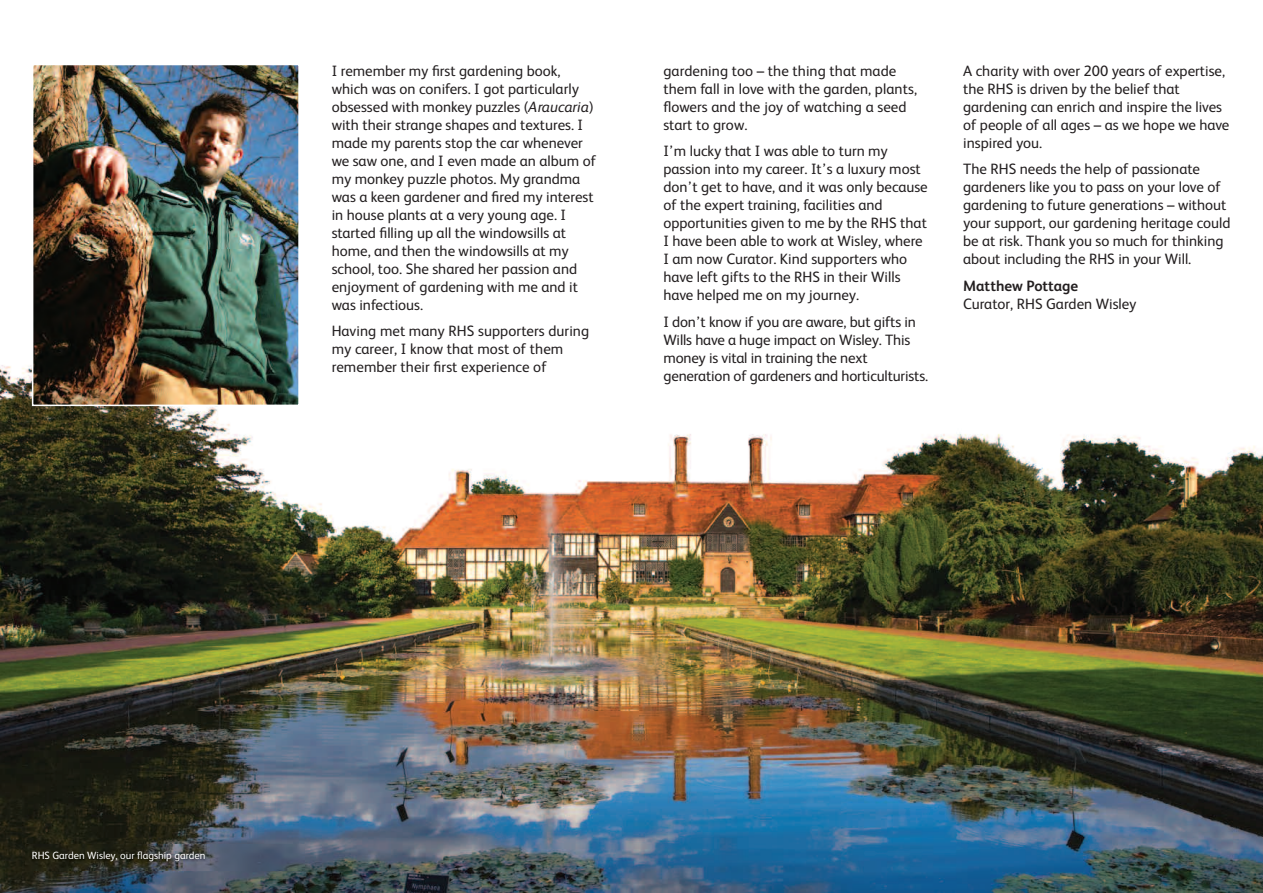
<style>
.page{position:relative;width:1263px;height:893px;background:#fff}
.page>*{position:absolute;margin:0;border:0;box-sizing:border-box;transform-origin:0 0}
.t1{font:15px/18px "FS Albert";color:#231f20}
.t2{font:700 15px "FS Albert";color:#231f20}
.t3{font:10.5px "FS Albert";color:#fff}
.s1{font-style:italic}
</style>
<div class="page">
<img style="left:0;top:365px;width:1263px;height:528px">
<img style="left:26px;top:844px;width:279px;height:26px">
<img style="left:35px;top:67px;width:262px;height:336px">
<div style="left:32px;top:64px;width:268px;height:342px;border:2px solid #fff"></div>
<p class="t1" style="left:332px;top:63px;width:266px">I remember my first gardening book, which was on conifers. I got particularly obsessed with monkey puzzles (<span class="s1">Araucaria</span>) with their strange shapes and textures. I made my parents stop the car whenever we saw one, and I even made an album of my monkey puzzle photos. My grandma was a keen gardener and fired my interest in house plants at a very young age. I started filling up all the windowsills at home, and then the windowsills at my school, too. She shared her passion and enjoyment of gardening with me and it was infectious.</p>
<p class="t1" style="left:332px;top:324px;width:259px">Having met many RHS supporters during my career, I know that most of them remember their first experience of</p>
<p class="t1" style="left:663px;top:63px;width:255px">gardening too – the thing that made them fall in love with the garden, plants, flowers and the joy of watching a seed start to grow.</p>
<p class="t1" style="left:663px;top:144px;width:266px">I’m lucky that I was able to turn my passion into my career. It’s a luxury most don’t get to have, and it was only because of the expert training, facilities and opportunities given to me by the RHS that I have been able to work at Wisley, where I am now Curator. Kind supporters who have left gifts to the RHS in their Wills have helped me on my journey.</p>
<p class="t1" style="left:663px;top:314px;width:266px">I don’t know if you are aware, but gifts in Wills have a huge impact on Wisley. This money is vital in training the next generation of gardeners and horticulturists.</p>
<p class="t1" style="left:963px;top:63px;width:268px">A charity with over 200 years of expertise, the RHS is driven by the belief that gardening can enrich and inspire the lives of people of all ages – as we hope we have inspired you.</p>
<p class="t1" style="left:963px;top:162px;width:269px">The RHS needs the help of passionate gardeners like you to pass on your love of gardening to future generations – without your support, our gardening heritage could be at risk. Thank you so much for thinking about including the RHS in your Will.</p>
<p class="t2" style="left:963px;top:280px;width:117px">Matthew Pottage</p>
<p class="t1" style="left:963px;top:296px;width:175px">Curator, RHS Garden Wisley</p>
<p class="t3" style="left:32px;top:851px;width:175px">RHS Garden Wisley, our flagship garden</p>
</div>
